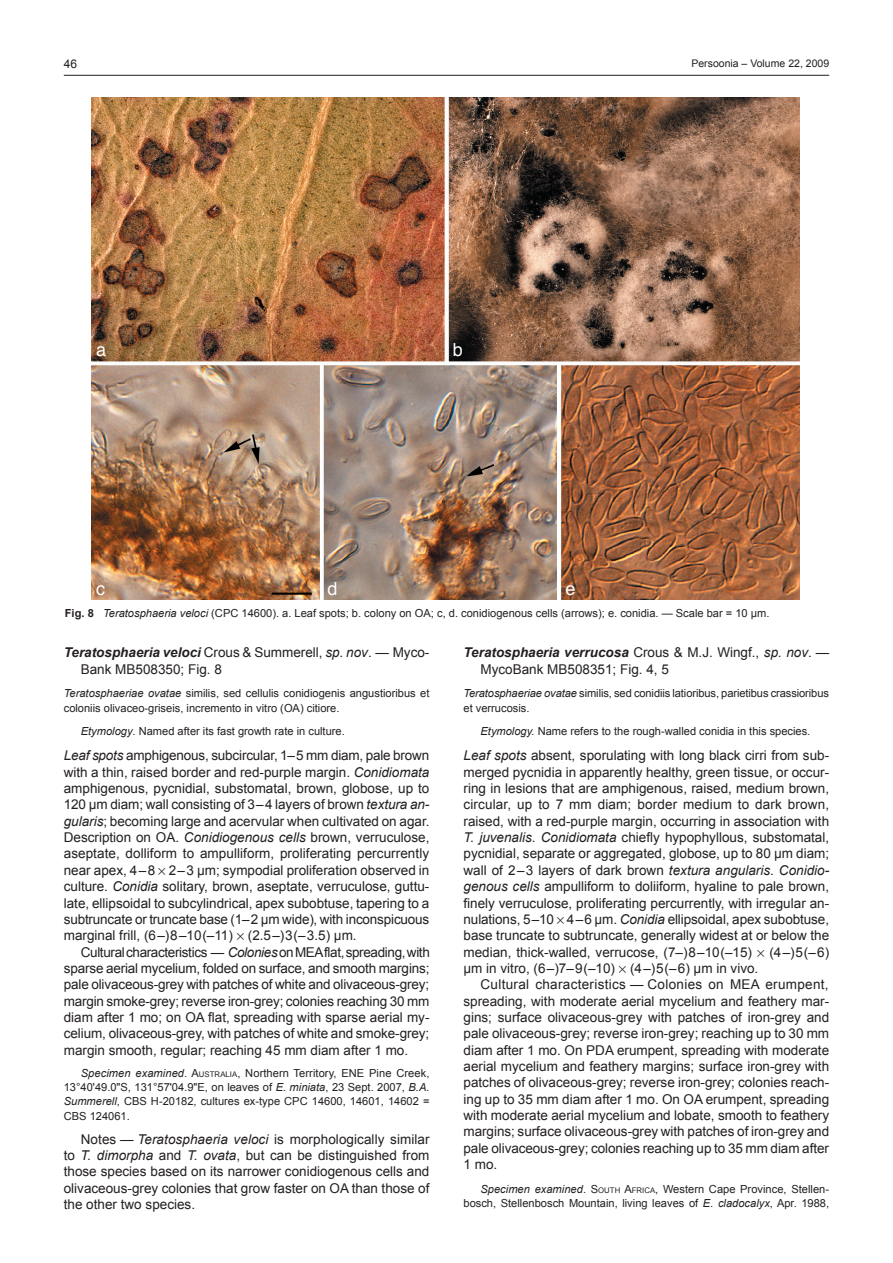
<style>
.page{position:relative;width:893px;height:1263px;background:#fff}
.page>*{position:absolute;margin:0;border:0;box-sizing:border-box;transform-origin:0 0}
.t1{font:18px "Helvetica";color:#fff}
.t2{font:13.5px/16.4px "Arial";color:#231f20;text-align:justify}
.t3{font:13.5px "Arial";letter-spacing:.025em;color:#231f20}
.t4{font:12px "Arial";color:#231f20}
.t5{font:11.1px/14.4px "Arial";color:#231f20}
.t6{font:10.5px "Arial";color:#231f20}
.s1{font-weight:700}
.s2{font-style:italic}
.s3{font-weight:700;font-style:italic}
.s4{font-size:7.8px}
</style>
<div class="page">
<hr style="left:64px;top:75px;width:765px;height:1px;background:#231f20">
<img style="left:92px;top:98px;width:708px;height:502px">
<p class="t4" style="left:64px;top:57px;width:15px">46</p>
<p class="t6" style="left:691px;top:57px;width:139px">Persoonia – Volume 22, 2009</p>
<h1 class="t1" style="left:96px;top:334px;width:12px">a</h1>
<h1 class="t1" style="left:96px;top:573px;width:10px">c</h1>
<h1 class="t1" style="left:327px;top:573px;width:12px">d</h1>
<h1 class="t1" style="left:453px;top:334px;width:12px">b</h1>
<h1 class="t1" style="left:566px;top:573px;width:12px">e</h1>
<p class="t5" style="left:65px;top:605px;width:706px"><span class="s1">Fig. 8</span> <span class="s2">Teratosphaeria veloci</span> (CPC 14600). a. Leaf spots; b. colony on OA; c, d. conidiogenous cells (arrows); e. conidia. — Scale bar = 10 µm.</p>
<p class="t2" style="left:81px;top:644px;width:349px;text-indent:-17px"><span class="s3">Teratosphaeria veloci</span> Crous &amp; Summerell, <span class="s2">sp. nov</span>. — Myco-<br>Bank MB508350; Fig. 8</p>
<p class="t5" style="left:64px;top:686px;width:367px"><span class="s2">Teratosphaeriae ovatae</span> similis, sed cellulis conidiogenis angustioribus et coloniis olivaceo-griseis, incremento in vitro (OA) citiore.</p>
<p class="t5" style="left:81px;top:724px;width:266px"><span class="s2">Etymology</span>. Named after its fast growth rate in culture.</p>
<p class="t2" style="left:64px;top:747px;width:367px"><span class="s2">Leaf spots</span> amphigenous, subcircular, 1–5 mm diam, pale brown with a thin, raised border and red-purple margin. <span class="s2">Conidiomata </span>amphigenous, pycnidial, substomatal, brown, globose, up to 120 µm diam; wall consisting of 3–4 layers of brown <span class="s2">textura an&shy;gularis</span>; becoming large and acervular when cultivated on agar.<br>Description on OA. <span class="s2">Conidiogenous cells</span> brown, verruculose, aseptate, dolliform to ampulliform, proliferating percurrently near apex, 4–8 2–3 µm; sympodial proliferation observed in culture. <span class="s2">Conidia</span> solitary, brown, aseptate, verruculose, guttu&shy;late, ellipsoidal to subcylindrical, apex subobtuse, tapering to a subtruncate or truncate base (1–2 µm wide), with inconspicuous marginal frill, (6–)8–10(–11) (2.5–)3(–3.5) µm.</p>
<p class="t2" style="left:64px;top:944px;width:368px;text-indent:17px">Cultural characteristics <span class="s2">— Colonies</span> on MEA flat, spreading, with sparse aerial mycelium, folded on surface, and smooth margins; pale olivaceous-grey with patches of white and olivaceous-grey; margin smoke-grey; reverse iron-grey; colonies reaching 30 mm diam after 1 mo; on OA flat, spreading with sparse aerial my&shy;celium, olivaceous-grey, with patches of white and smoke-grey; margin smooth, regular; reaching 45 mm diam after 1 mo.</p>
<p class="t5" style="left:64px;top:1065px;width:367px;text-align:justify;text-indent:17px"><span class="s2">Specimen examined</span>. A<span class="s4">ustralia</span>, Northern Territory, ENE Pine Creek, 13°40'49.0"S, 131°57'04.9"E, on leaves of <span class="s2">E. miniata</span>, 23 Sept. 2007, <span class="s2">B.A.<br>Summerell</span>, CBS H-20182, cultures ex-type CPC 14600, 14601, 14602 = CBS 124061.</p>
<p class="t2" style="left:64px;top:1131px;width:367px;text-indent:17px">Notes <span class="s2">— Teratosphaeria veloci</span> is morphologically similar to <span class="s2">T. dimorpha</span> and <span class="s2">T. ovata</span>, but can be distinguished from those species based on its narrower conidiogenous cells and olivaceous-grey colonies that grow faster on OA than those of the other two species.</p>
<p class="t2" style="left:480px;top:644px;width:350px;text-indent:-17px"><span class="s3">Teratosphaeria verrucosa</span> Crous &amp; M.J. Wingf., <span class="s2">sp. nov</span>. —<br>MycoBank MB508351; Fig. 4, 5</p>
<p class="t5" style="left:463px;top:686px;width:367px"><span class="s2">Teratosphaeriae ovatae</span> similis, sed conidiis latioribus, parietibus crassioribus et verrucosis.</p>
<p class="t5" style="left:480px;top:724px;width:331px"><span class="s2">Etymology.</span> Name refers to the rough-walled conidia in this species.</p>
<p class="t2" style="left:463px;top:747px;width:367px"><span class="s2">Leaf spots</span> absent, sporulating with long black cirri from sub&shy;merged pycnidia in apparently healthy, green tissue, or occur&shy;ring in lesions that are amphigenous, raised, medium brown, circular, up to 7 mm diam; border medium to dark brown, raised, with a red-purple margin, occurring in association with <span class="s2">T. juvenalis</span>. <span class="s2">Conidiomata</span> chiefly hypophyllous, substomatal, pycnidial, separate or aggregated, globose, up to 80 µm diam; wall of 2–3 layers of dark brown <span class="s2">textura angularis</span>. <span class="s2">Conidio&shy;genous cells</span> ampulliform to doliiform, hyaline to pale brown, finely verruculose, proliferating percurrently, with irregular an&shy;nulations, 5–10 4–6 µm. <span class="s2">Conidia</span> ellipsoidal, apex subobtuse, base truncate to subtruncate, generally widest at or below the median, thick-walled, verrucose, (7–)8–10(–15)</p>
<p class="t2" style="left:769px;top:944px;width:61px">(4–)5(–6)</p>
<p class="t2" style="left:463px;top:960px;width:296px">µm in vitro, (6–)7–9(–10) (4–)5(–6) µm in vivo.</p>
<p class="t3" style="left:480px;top:977px;width:350px">Cultural characteristics <span class="s2">—</span> Colonies on MEA erumpent,</p>
<p class="t2" style="left:463px;top:993px;width:367px">spreading, with moderate aerial mycelium and feathery mar-</p>
<p class="t2" style="left:463px;top:1009px;width:367px">gins; surface olivaceous-grey with patches of iron-grey and</p>
<p class="t2" style="left:463px;top:1025px;width:367px">pale olivaceous-grey; reverse iron-grey; reaching up to 30 mm</p>
<p class="t2" style="left:463px;top:1042px;width:367px">diam after 1 mo. On PDA erumpent, spreading with moderate</p>
<p class="t2" style="left:463px;top:1058px;width:367px">aerial mycelium and feathery margins; surface iron-grey with</p>
<p class="t2" style="left:463px;top:1074px;width:367px">patches of olivaceous-grey; reverse iron-grey; colonies reach-</p>
<p class="t2" style="left:463px;top:1091px;width:367px">ing up to 35 mm diam after 1 mo. On OA erumpent, spreading</p>
<p class="t2" style="left:463px;top:1107px;width:367px">with moderate aerial mycelium and lobate, smooth to feathery</p>
<p class="t2" style="left:463px;top:1123px;width:367px">margins; surface olivaceous-grey with patches of iron-grey and</p>
<p class="t2" style="left:463px;top:1140px;width:367px">pale olivaceous-grey; colonies reaching up to 35 mm diam after</p>
<p class="t2" style="left:463px;top:1156px;width:35px">1 mo.</p>
<p class="t5" style="left:463px;top:1181px;width:367px;text-align:right"><span class="s2">Specimen examined</span>. S<span class="s4">outh</span> A<span class="s4">frica</span>, Western Cape Province, Stellen&shy;bosch, Stellenbosch Mountain, living leaves of <span class="s2">E. cladocalyx</span>, Apr. 1988,</p>
</div>
